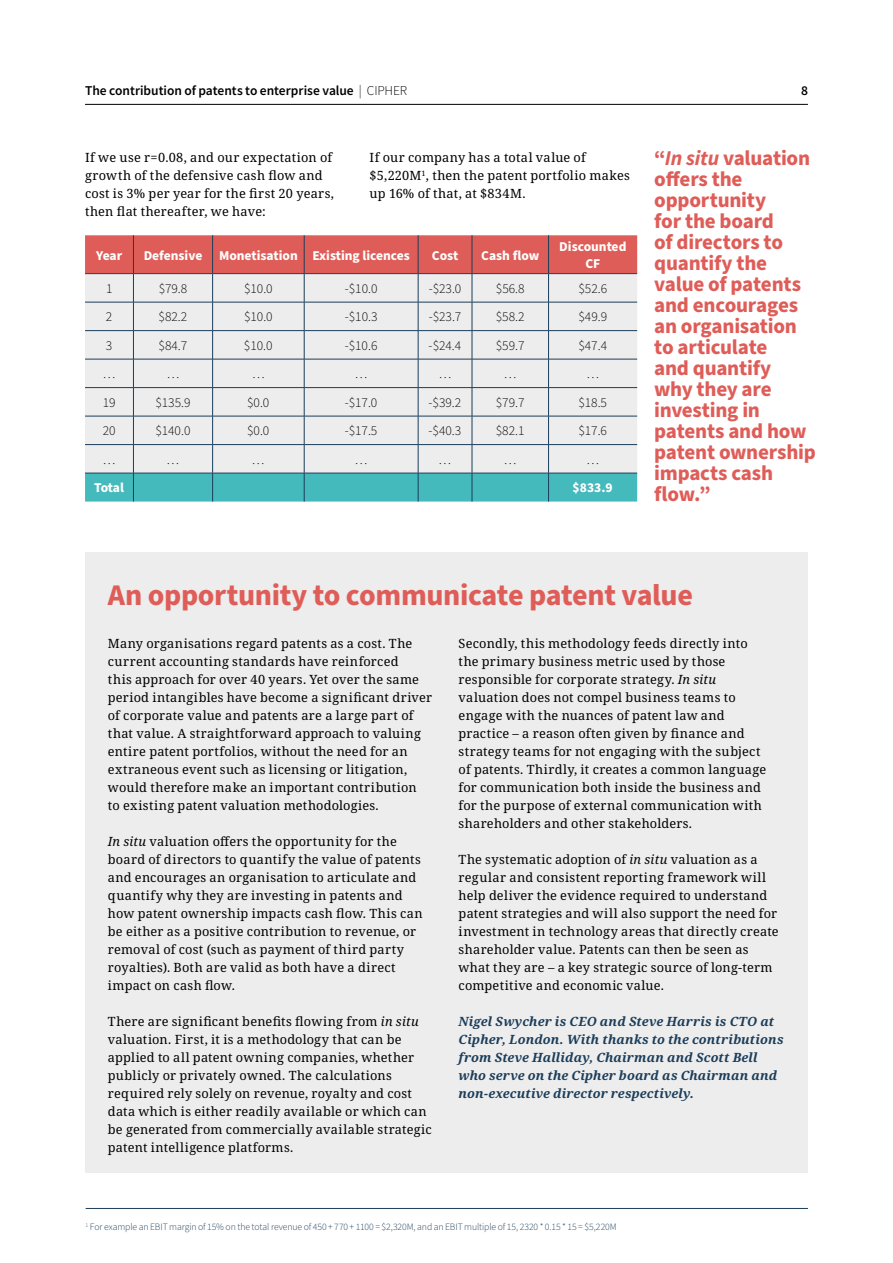
<style>
.page{position:relative;width:893px;height:1263px;background:#fff}
.page>*{position:absolute;margin:0;border:0;box-sizing:border-box;transform-origin:0 0}
.t1{font:700 30px "Source Sans Pro";letter-spacing:-.015em;color:#df5d58}
.t2{font:700 21px/21px "Source Sans Pro";letter-spacing:-.01em;color:#df5d58}
.t3{font:300 13.5px "Source Sans Pro";color:#000}
.t4{font:700 13.5px/16.2px "Source Sans Pro";color:#fff;text-align:center}
.t5{font:600 13.5px "Source Sans Pro";color:#000}
.t6{font:12.75px/18px "Noto Serif";letter-spacing:.02em;color:#000}
.t7{font:italic 700 12.75px/18px "Noto Serif";letter-spacing:.015em;color:#1b3d5a}
.t8{font:300 9.75px "Source Sans Pro";letter-spacing:-.01em;color:#1b3d5a}
.s1{font-weight:300}
.s2{font-style:italic}
</style>
<div class="page">
<hr style="left:85px;top:104px;width:723px;height:1px;background:#000">
<svg style="left:85px;top:235px;width:552px;height:267px;background:#cfcbcc"></svg>
<hr style="left:86px;top:1208px;width:722px;height:1px;background:#1b3d5a">
<div style="left:86px;top:552px;width:722px;height:621px;background:#ededed"></div>
<p class="t5" style="left:85px;top:82px;width:324px">The contribution of patents to enterprise value <span class="s1">| CIPHER</span></p>
<p class="t5" style="left:801px;top:82px;width:8px">8</p>
<p class="t6" style="left:370px;top:149px;width:262px">If our company has a total value of $5,220M<sup>1</sup>, then the patent portfolio makes up 16% of that, at $834M.</p>
<p class="t2" style="left:654px;top:148px;width:163px">“<span class="s2">In situ</span> valuation offers the opportunity<br>for the board<br>of directors to quantify the value of patents and encourages an organisation to articulate<br>and quantify<br>why they are investing in patents and how patent ownership impacts cash flow.”</p>
<p class="t6" style="left:85px;top:149px;width:250px">If we use r=0.08, and our expectation of growth of the defensive cash flow and cost is 3% per year for the first 20 years, then flat thereafter, we have:</p>
<p class="t4" style="left:96px;top:247px;width:27px">Year</p>
<p class="t4" style="left:144px;top:247px;width:268px">Defensive Monetisation Existing licences</p>
<p class="t4" style="left:432px;top:247px;width:28px">Cost</p>
<p class="t4" style="left:481px;top:247px;width:60px">Cash flow</p>
<p class="t4" style="left:559px;top:239px;width:69px">Discounted<br>CF</p>
<p class="t3" style="left:106px;top:279px;width:8px">1</p>
<p class="t3" style="left:159px;top:279px;width:30px">$79.8</p>
<p class="t3" style="left:244px;top:279px;width:30px">$10.0</p>
<p class="t3" style="left:345px;top:279px;width:34px">-$10.0</p>
<p class="t3" style="left:429px;top:279px;width:34px">-$23.0</p>
<p class="t3" style="left:496px;top:279px;width:30px">$56.8</p>
<p class="t3" style="left:578px;top:279px;width:30px">$52.6</p>
<p class="t3" style="left:106px;top:308px;width:8px">2</p>
<p class="t3" style="left:159px;top:308px;width:30px">$82.2</p>
<p class="t3" style="left:244px;top:308px;width:30px">$10.0</p>
<p class="t3" style="left:345px;top:308px;width:34px">-$10.3</p>
<p class="t3" style="left:429px;top:308px;width:34px">-$23.7</p>
<p class="t3" style="left:496px;top:308px;width:30px">$58.2</p>
<p class="t3" style="left:578px;top:308px;width:30px">$49.9</p>
<p class="t3" style="left:106px;top:336px;width:8px">3</p>
<p class="t3" style="left:159px;top:336px;width:30px">$84.7</p>
<p class="t3" style="left:244px;top:336px;width:30px">$10.0</p>
<p class="t3" style="left:345px;top:336px;width:34px">-$10.6</p>
<p class="t3" style="left:429px;top:336px;width:34px">-$24.4</p>
<p class="t3" style="left:496px;top:336px;width:30px">$59.7</p>
<p class="t3" style="left:578px;top:336px;width:30px">$47.4</p>
<p class="t3" style="left:103px;top:365px;width:14px">…</p>
<p class="t3" style="left:167px;top:365px;width:14px">…</p>
<p class="t3" style="left:252px;top:365px;width:14px">…</p>
<p class="t3" style="left:355px;top:365px;width:14px">…</p>
<p class="t3" style="left:439px;top:365px;width:14px">…</p>
<p class="t3" style="left:504px;top:365px;width:14px">…</p>
<p class="t3" style="left:586px;top:365px;width:14px">…</p>
<p class="t3" style="left:103px;top:393px;width:14px">19</p>
<p class="t3" style="left:155px;top:393px;width:37px">$135.9</p>
<p class="t3" style="left:247px;top:393px;width:24px">$0.0</p>
<p class="t3" style="left:345px;top:393px;width:34px">-$17.0</p>
<p class="t3" style="left:429px;top:393px;width:34px">-$39.2</p>
<p class="t3" style="left:496px;top:393px;width:30px">$79.7</p>
<p class="t3" style="left:578px;top:393px;width:30px">$18.5</p>
<p class="t3" style="left:103px;top:422px;width:14px">20</p>
<p class="t3" style="left:155px;top:422px;width:37px">$140.0</p>
<p class="t3" style="left:247px;top:422px;width:24px">$0.0</p>
<p class="t3" style="left:345px;top:422px;width:34px">-$17.5</p>
<p class="t3" style="left:429px;top:422px;width:34px">-$40.3</p>
<p class="t3" style="left:496px;top:422px;width:30px">$82.1</p>
<p class="t3" style="left:578px;top:422px;width:30px">$17.6</p>
<p class="t3" style="left:103px;top:450px;width:14px">…</p>
<p class="t3" style="left:167px;top:450px;width:14px">…</p>
<p class="t3" style="left:252px;top:450px;width:14px">…</p>
<p class="t3" style="left:355px;top:450px;width:14px">…</p>
<p class="t3" style="left:439px;top:450px;width:14px">…</p>
<p class="t3" style="left:504px;top:450px;width:14px">…</p>
<p class="t3" style="left:586px;top:450px;width:14px">…</p>
<p class="t4" style="left:94px;top:480px;width:31px">Total</p>
<p class="t4" style="left:573px;top:480px;width:42px">$833.9</p>
<h1 class="t1" style="left:108px;top:574px;width:586px">An opportunity to communicate patent value</h1>
<p class="t6" style="left:108px;top:635px;width:326px">Many organisations regard patents as a cost. The current accounting standards have reinforced<br>this approach for over 40 years. Yet over the same period intangibles have become a significant driver of corporate value and patents are a large part of that value. A straightforward approach to valuing entire patent portfolios, without the need for an extraneous event such as licensing or litigation, would therefore make an important contribution<br>to existing patent valuation methodologies.</p>
<p class="t6" style="left:108px;top:833px;width:316px"><span class="s2">In situ</span> valuation offers the opportunity for the board of directors to quantify the value of patents and encourages an organisation to articulate and quantify why they are investing in patents and how patent ownership impacts cash flow. This can be either as a positive contribution to revenue, or removal of cost (such as payment of third party royalties). Both are valid as both have a direct impact on cash flow.</p>
<p class="t6" style="left:108px;top:1013px;width:325px">There are significant benefits flowing from <span class="s2">in situ </span>valuation. First, it is a methodology that can be applied to all patent owning companies, whether publicly or privately owned. The calculations required rely solely on revenue, royalty and cost data which is either readily available or which can be generated from commercially available strategic patent intelligence platforms.</p>
<p class="t6" style="left:459px;top:635px;width:309px">Secondly, this methodology feeds directly into the primary business metric used by those responsible for corporate strategy. <span class="s2">In situ </span>valuation does not compel business teams to engage with the nuances of patent law and practice – a reason often given by finance and strategy teams for not engaging with the subject of patents. Thirdly, it creates a common language for communication both inside the business and for the purpose of external communication with shareholders and other stakeholders.</p>
<p class="t6" style="left:459px;top:851px;width:322px">The systematic adoption of <span class="s2">in situ</span> valuation as a regular and consistent reporting framework will help deliver the evidence required to understand patent strategies and will also support the need for investment in technology areas that directly create shareholder value. Patents can then be seen as what they are – a key strategic source of long-term competitive and economic value.</p>
<p class="t7" style="left:459px;top:1013px;width:327px">Nigel Swycher is CEO and Steve Harris is CTO at Cipher, London. With thanks to the contributions from Steve Halliday, Chairman and Scott Bell who serve on the Cipher board as Chairman and non-executive director respectively.</p>
<p class="t8" style="left:86px;top:1220px;width:533px"><sup>1</sup> For example an EBIT margin of 15% on the total revenue of 450 + 770 + 1100 = $2,320M, and an EBIT multiple of 15, 2320 * 0.15 * 15 = $5,220M</p>
</div>
